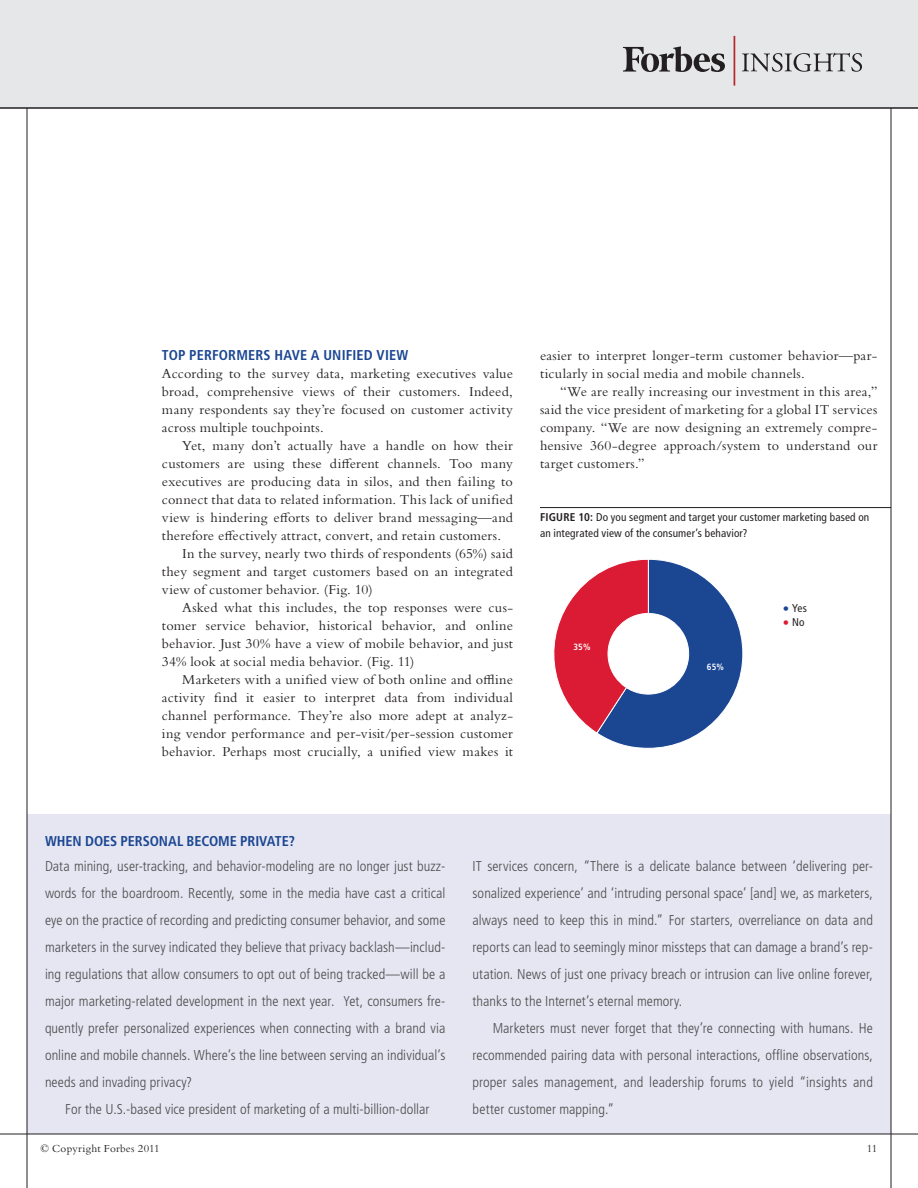
<style>
.page{position:relative;width:918px;height:1188px;background:#fff}
.page>*{position:absolute;margin:0;border:0;box-sizing:border-box;transform-origin:0 0}
.t1{font:14.25px/18px "Bembo Std";letter-spacing:.015em;color:#231f20;text-align:justify}
.t2{font:300 condensed 14.25px/27px "Frutiger LT Std";letter-spacing:.005em;color:#4b4c4d;text-align:justify}
.t3{font:700 condensed 14.25px "Frutiger LT Std";letter-spacing:.005em;color:#1b4692}
.t4{font:condensed 11.25px/15.8px "Frutiger LT Std";letter-spacing:.015em;color:#231f20}
.t5{font:11.25px "Bembo Std";letter-spacing:.02em;color:#231f20}
.t6{font:700 condensed 9px "Frutiger LT Std";color:#fff}
.s1{font-weight:700}
.s2{font-size:12.75px;color:#1b4692}
.s3{font-size:12.75px;color:#da1b33}
</style>
<div class="page">
<div style="left:0;top:0;width:918px;height:108px;background:#e6e7e9"></div>
<hr style="left:0;top:107px;width:918px;height:2px;background:#231f20">
<svg style="left:742px;top:53px;width:120px;height:19px"></svg>
<svg style="left:623px;top:46px;width:102px;height:26px"></svg>
<hr style="left:734px;top:36px;width:1px;height:50px;background:#b7282e">
<hr style="left:27px;top:108px;width:1px;height:1080px;background:#231f20">
<hr style="left:891px;top:108px;width:1px;height:1080px;background:#231f20">
<hr style="left:0;top:1134px;width:918px;height:1px;background:#231f20">
<div style="left:27px;top:814px;width:864px;height:320px;background:#e5e6f1"></div>
<hr style="left:540px;top:507px;width:351px;height:1px;background:#231f20">
<svg style="left:553px;top:559px;width:190px;height:190px"></svg>
<div style="left:608px;top:613px;width:81px;height:81px;background:#fff;border-radius:50%"></div>
<div style="left:608px;top:613px;width:81px;height:81px;border:1px solid #fff;border-radius:50%"></div>
<p class="t3" style="left:162px;top:347px;width:248px">TOP PERFORMERS HAVE A UNIFIED VIEW</p>
<p class="t1" style="left:162px;top:364px;width:352px">According to the survey data, marketing executives value broad, comprehensive views of their customers. Indeed, many respondents say they’re focused on customer activity across multiple touchpoints.</p>
<p class="t1" style="left:182px;top:436px;width:332px">Yet, many don’t actually have a handle on how their</p>
<p class="t1" style="left:162px;top:454px;width:352px">customers are using these different channels. Too many</p>
<p class="t1" style="left:162px;top:472px;width:352px">executives are producing data in silos, and then failing to</p>
<p class="t1" style="left:162px;top:490px;width:353px">connect that data to related information. This lack of unified</p>
<p class="t1" style="left:162px;top:508px;width:352px">view is hindering efforts to deliver brand messaging—and</p>
<p class="t1" style="left:162px;top:526px;width:341px">therefore effectively attract, convert, and retain customers.</p>
<p class="t1" style="left:182px;top:544px;width:332px">In the survey, nearly two thirds of respondents (65%) said</p>
<p class="t1" style="left:162px;top:562px;width:352px">they segment and target customers based on an integrated</p>
<p class="t1" style="left:162px;top:580px;width:212px">view of customer behavior. (Fig. 10)</p>
<p class="t1" style="left:182px;top:598px;width:332px">Asked what this includes, the top responses were cus-</p>
<p class="t1" style="left:162px;top:616px;width:352px">tomer service behavior, historical behavior, and online</p>
<p class="t1" style="left:162px;top:634px;width:353px">behavior. Just 30% have a view of mobile behavior, and just</p>
<p class="t1" style="left:162px;top:652px;width:254px">34% look at social media behavior. (Fig. 11)</p>
<p class="t1" style="left:182px;top:670px;width:332px">Marketers with a unified view of both online and offline</p>
<p class="t1" style="left:162px;top:688px;width:353px">activity find it easier to interpret data from individual</p>
<p class="t1" style="left:162px;top:706px;width:353px">channel performance. They’re also more adept at analyz-</p>
<p class="t1" style="left:162px;top:724px;width:352px">ing vendor performance and per-visit/per-session customer</p>
<p class="t1" style="left:162px;top:742px;width:352px">behavior. Perhaps most crucially, a unified view makes it</p>
<p class="t1" style="left:540px;top:346px;width:339px">easier to interpret longer-term customer behavior—par&shy;ticularly in social media and mobile channels.</p>
<p class="t1" style="left:540px;top:382px;width:339px;text-indent:20px">“We are really increasing our investment in this area,” said the vice president of marketing for a global IT services company. “We are now designing an extremely compre&shy;hensive 360-degree approach/system to understand our target customers.”</p>
<p class="t4" style="left:540px;top:510px;width:331px"><span class="s1">FIGURE 10:</span> Do you segment and target your customer marketing based on an integrated view of the consumer’s behavior?</p>
<p class="t6" style="left:573px;top:642px;width:19px">35%</p>
<p class="t6" style="left:707px;top:662px;width:19px">65%</p>
<p class="t4" style="left:783px;top:600px;width:25px"><span class="s2">•</span> Yes</p>
<p class="t4" style="left:783px;top:614px;width:23px"><span class="s3">•</span> No</p>
<p class="t3" style="left:45px;top:833px;width:252px">WHEN DOES PERSONAL BECOME PRIVATE?</p>
<p class="t2" style="left:45px;top:853px;width:402px">Data mining, user-tracking, and behavior-modeling are no longer just buzz&shy;words for the boardroom. Recently, some in the media have cast a critical eye on the practice of recording and predicting consumer behavior, and some marketers in the survey indicated they believe that privacy backlash—includ&shy;ing regulations that allow consumers to opt out of being tracked—will be a major marketing-related development in the next year. Yet, consumers fre&shy;quently prefer personalized experiences when connecting with a brand via online and mobile channels. Where’s the line between serving an individual’s needs and invading privacy?</p>
<p class="t2" style="left:65px;top:1096px;width:366px">For the U.S.-based vice president of marketing of a multi-billion-dollar</p>
<p class="t2" style="left:472px;top:853px;width:402px">IT services concern, “There is a delicate balance between ‘delivering per&shy;sonalized experience’ and ‘intruding personal space’ [and] we, as marketers, always need to keep this in mind.” For starters, overreliance on data and reports can lead to seemingly minor missteps that can damage a brand’s rep&shy;utation. News of just one privacy breach or intrusion can live online forever, thanks to the Internet’s eternal memory.</p>
<p class="t2" style="left:472px;top:1015px;width:402px;text-indent:20px">Marketers must never forget that they’re connecting with humans. He recommended pairing data with personal interactions, offline observations, proper sales management, and leadership forums to yield “insights and better customer mapping.”</p>
<p class="t5" style="left:40px;top:1142px;width:121px">© Copyright Forbes 2011</p>
<p class="t5" style="left:867px;top:1142px;width:12px">11</p>
</div>
